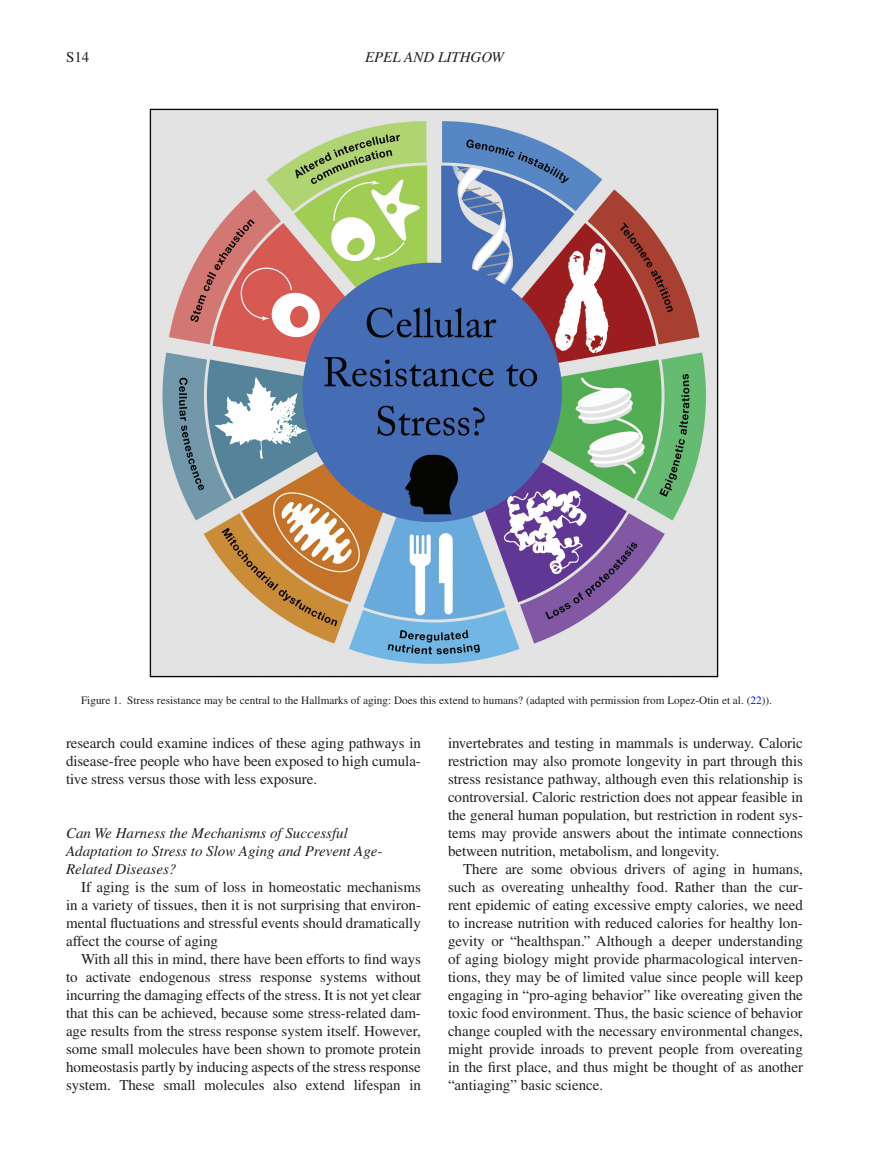
<style>
.page{position:relative;width:893px;height:1174px;background:#fff}
.page>*{position:absolute;margin:0;border:0;box-sizing:border-box;transform-origin:0 0}
.t1{font:15px/18px "Times LT Std";letter-spacing:-.005em;color:#231f20;text-align:justify}
.t2{font:italic 15px/18px "Times LT Std";color:#231f20}
.t3{font:11.25px "Times LT Std";color:#231f20}
.s1{color:#00f}
</style>
<div class="page">
<img style="left:150px;top:108px;width:569px;height:569px">
<p class="t1" style="left:66px;top:47px;width:25px">S14</p>
<p class="t2" style="left:365px;top:47px;width:20px">Epel</p>
<p class="t2" style="left:404px;top:47px;width:12px">and</p>
<p class="t2" style="left:438px;top:47px;width:67px">Lithgo w</p>
<p class="t3" style="left:81px;top:694px;width:692px">Figure 1. Stress resistance may be central to the Hallmarks of aging: Does this extend to humans? (adapted with permission from Lopez-Otin et al. (<span class="s1">22</span>)).</p>
<p class="t1" style="left:66px;top:733px;width:356px">research could examine indices of these aging pathways in disease-free people who have been exposed to high cumula&shy;tive stress versus those with less exposure.</p>
<p class="t2" style="left:66px;top:823px;width:318px">Can We Harness the Mechanisms of Successful<br>Adaptation to Stress to Slow Aging and Prevent Age-<br>Related Diseases?</p>
<p class="t1" style="left:66px;top:877px;width:356px;text-indent:15px">If aging is the sum of loss in homeostatic mechanisms in a variety of tissues, then it is not surprising that environ&shy;mental fluctuations and stressful events should dramatically affect the course of aging</p>
<p class="t1" style="left:66px;top:949px;width:357px;text-indent:15px">With all this in mind, there have been efforts to find ways to activate endogenous stress response systems without incurring the damaging effects of the stress. It is not yet clear that this can be achieved, because some stress-related dam&shy;age results from the stress response system itself. However, some small molecules have been shown to promote protein homeostasis partly by inducing aspects of the stress response system. These small molecules also extend lifespan in</p>
<p class="t1" style="left:448px;top:733px;width:356px">invertebrates and testing in mammals is underway. Caloric restriction may also promote longevity in part through this stress resistance pathway, although even this relationship is controversial. Caloric restriction does not appear feasible in the general human population, but restriction in rodent sys&shy;tems may provide answers about the intimate connections between nutrition, metabolism, and longevity.</p>
<p class="t1" style="left:448px;top:859px;width:357px;text-indent:15px">There are some obvious drivers of aging in humans, such as overeating unhealthy food. Rather than the cur&shy;rent epidemic of eating excessive empty calories, we need to increase nutrition with reduced calories for healthy lon&shy;gevity or “healthspan.” Although a deeper understanding of aging biology might provide pharmacological interven&shy;tions, they may be of limited value since people will keep engaging in “pro-aging behavior” like overeating given the toxic food environment. Thus, the basic science of behavior change coupled with the necessary environmental changes, might provide inroads to prevent people from overeating in the first place, and thus might be thought of as another “antiaging” basic science.</p>
</div>
